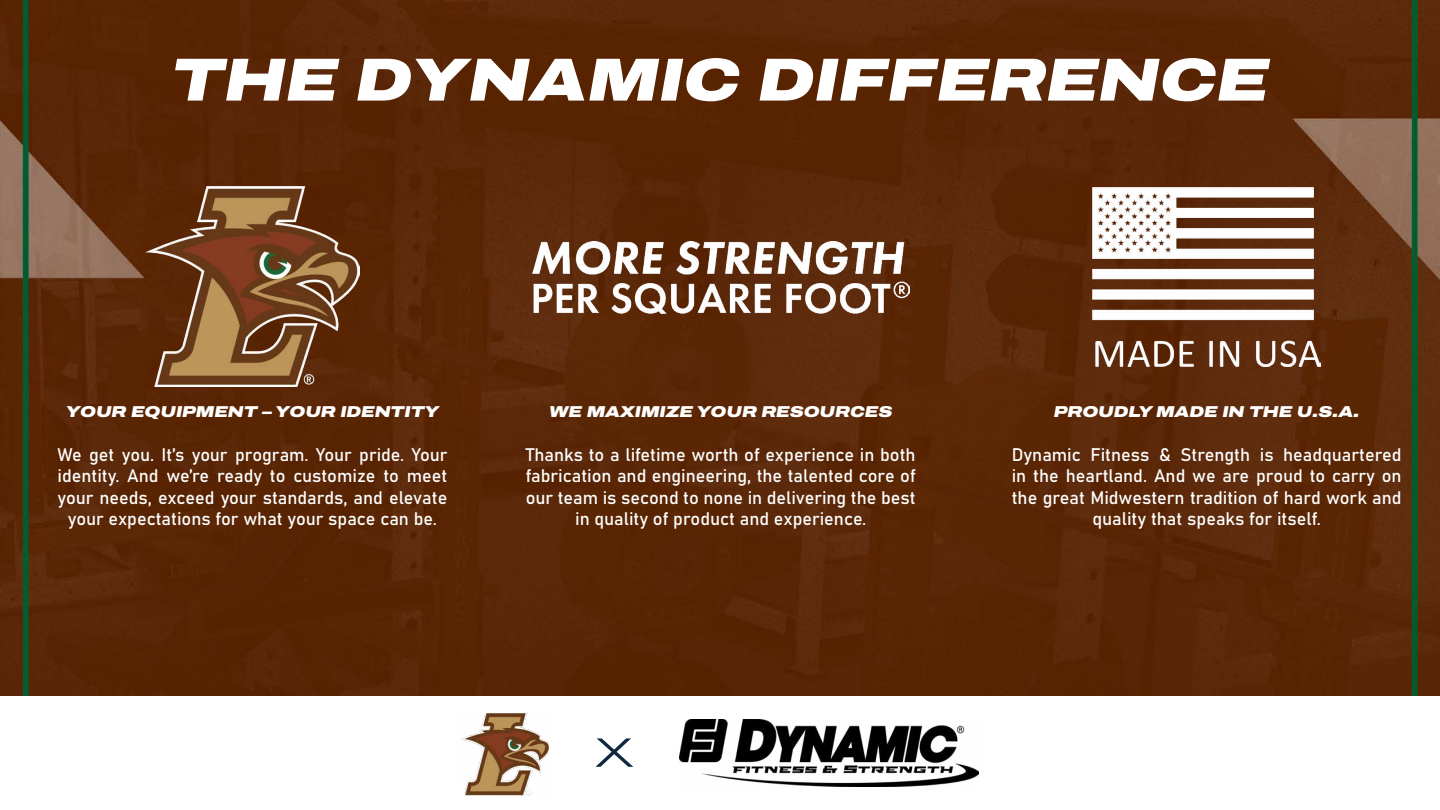
<style>
.page{position:relative;width:1440px;height:810px;background:#fff}
.page>*{position:absolute;margin:0;border:0;box-sizing:border-box;transform-origin:0 0}
.t1{font:italic 900 60.75px "Archivo Expanded";color:#fff}
.t2{font:18px/21.6px "Bahnschrift";color:#fff;text-align:center}
.t3{font:italic 900 15.75px "Archivo Expanded";color:#fff}
</style>
<div class="page">
<img style="left:0;top:0;width:1440px;height:695px">
<img style="left:461px;top:713px;width:88px;height:83px">
<svg style="left:596px;top:738px;width:37px;height:29px"></svg>
<img style="left:679px;top:719px;width:300px;height:67px">
<img style="left:146px;top:186px;width:213px;height:201px">
<img style="left:532px;top:241px;width:378px;height:72px">
<img style="left:1093px;top:188px;width:227px;height:179px">
<h1 class="t1" style="left:171px;top:34px;width:1099px">THE DYNAMIC DIFFERENCE</h1>
<p class="t3" style="left:66px;top:400px;width:375px">YOUR EQUIPMENT – YOUR IDENTITY</p>
<p class="t2" style="left:58px;top:442px;width:391px">We get you. It’s your program. Your pride. Your identity. And we’re ready to customize to meet your needs, exceed your standards, and elevate your expectations for what your space can be.</p>
<p class="t3" style="left:549px;top:400px;width:345px">WE MAXIMIZE YOUR RESOURCES</p>
<p class="t2" style="left:526px;top:442px;width:391px">Thanks to a lifetime worth of experience in both fabrication and engineering, the talented core of our team is second to none in delivering the best in quality of product and experience.</p>
<p class="t3" style="left:1054px;top:400px;width:307px">PROUDLY MADE IN THE U.S.A.</p>
<p class="t2" style="left:1012px;top:442px;width:391px">Dynamic Fitness &amp; Strength is headquartered in the heartland. And we are proud to carry on the great Midwestern tradition of hard work and quality that speaks for itself.</p>
</div>
